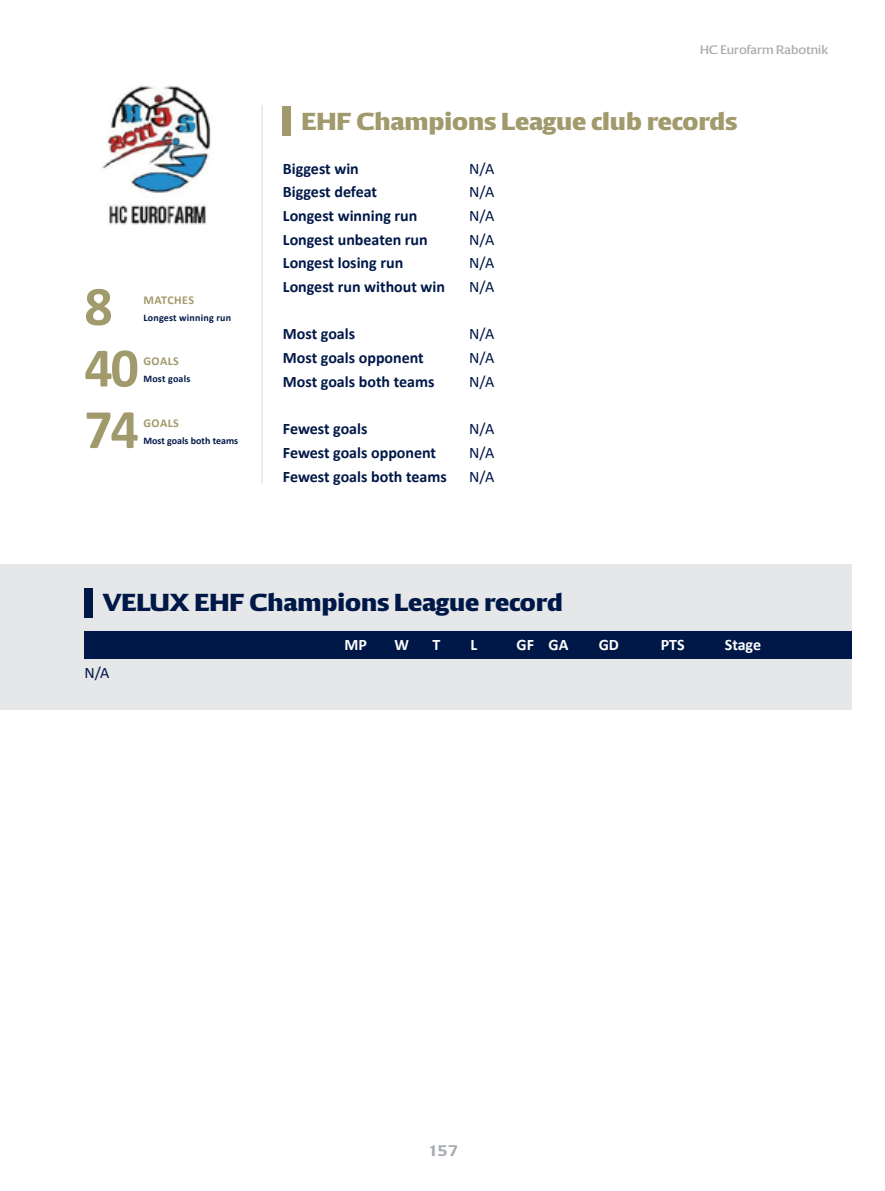
<style>
.page{position:relative;width:885px;height:1191px;background:#fff}
.page>*{position:absolute;margin:0;border:0;box-sizing:border-box;transform-origin:0 0}
.t1{font:700 56px/61.4px "Calibri";color:#a19a6c}
.t2{font:800 24px "EHF";color:#a19a6c}
.t3{font:800 24px "EHF";color:#001848}
.t4{font:700 16px/23.6px "Calibri";color:#001848}
.t5{font:16px/23.6px "Calibri";color:#001848;text-align:justify}
.t6{font:700 16px "Calibri";color:#fff}
.t7{font:700 15px "EHF";color:#a7acb2}
.t8{font:12px "EHF";color:#a7a9ac}
.t9{font:700 12px "Calibri";letter-spacing:.04em;color:#a19a6c}
.t10{font:700 10px "Calibri";letter-spacing:.01em;color:#001848}
</style>
<div class="page">
<div style="left:283px;top:106px;width:8px;height:30px;background:#a19a6c"></div>
<div style="left:0;top:564px;width:851px;height:145px;background:#e6e7e8"></div>
<div style="left:84px;top:588px;width:8px;height:30px;background:#001848"></div>
<div style="left:84px;top:631px;width:767px;height:27px;background:#001848"></div>
<img style="left:102px;top:86px;width:109px;height:139px">
<hr style="left:261px;top:105px;width:1px;height:379px;background:#d7d9da">
<h1 class="t1" style="left:84px;top:275px;width:56px">8<br>40<br>74</h1>
<p class="t9" style="left:143px;top:291px;width:52px">MATCHES</p>
<p class="t10" style="left:143px;top:310px;width:89px">Longest winning run</p>
<p class="t9" style="left:143px;top:353px;width:37px">GOALS</p>
<p class="t10" style="left:143px;top:372px;width:48px">Most goals</p>
<p class="t9" style="left:143px;top:414px;width:37px">GOALS</p>
<p class="t10" style="left:143px;top:433px;width:96px">Most goals both teams</p>
<p class="t8" style="left:700px;top:43px;width:130px">HC Eurofarm Rabotnik</p>
<h2 class="t2" style="left:301px;top:107px;width:437px">EHF Champions League club records</h2>
<p class="t4" style="left:283px;top:156px;width:164px">Biggest win<br>Biggest defeat<br>Longest winning run<br>Longest unbeaten run<br>Longest losing run<br>Longest run without win</p>
<p class="t4" style="left:283px;top:322px;width:153px">Most goals<br>Most goals opponent<br>Most goals both teams</p>
<p class="t4" style="left:283px;top:417px;width:165px">Fewest goals<br>Fewest goals opponent<br>Fewest goals both teams</p>
<p class="t5" style="left:469px;top:156px;width:27px">N/A N/A N/A N/A N/A N/A</p>
<p class="t5" style="left:469px;top:322px;width:27px">N/A N/A N/A</p>
<p class="t5" style="left:469px;top:416px;width:27px">N/A N/A N/A</p>
<h2 class="t3" style="left:103px;top:589px;width:461px">VELUX EHF Champions League record</h2>
<p class="t6" style="left:344px;top:634px;width:24px">MP</p>
<p class="t6" style="left:394px;top:634px;width:16px">W</p>
<p class="t6" style="left:432px;top:634px;width:9px">T</p>
<p class="t6" style="left:470px;top:634px;width:8px">L</p>
<p class="t6" style="left:516px;top:634px;width:53px">GF GA</p>
<p class="t6" style="left:598px;top:634px;width:22px">GD</p>
<p class="t6" style="left:660px;top:634px;width:25px">PTS</p>
<p class="t5" style="left:84px;top:660px;width:27px">N/A</p>
<p class="t7" style="left:428px;top:1141px;width:32px">157</p>
</div>
